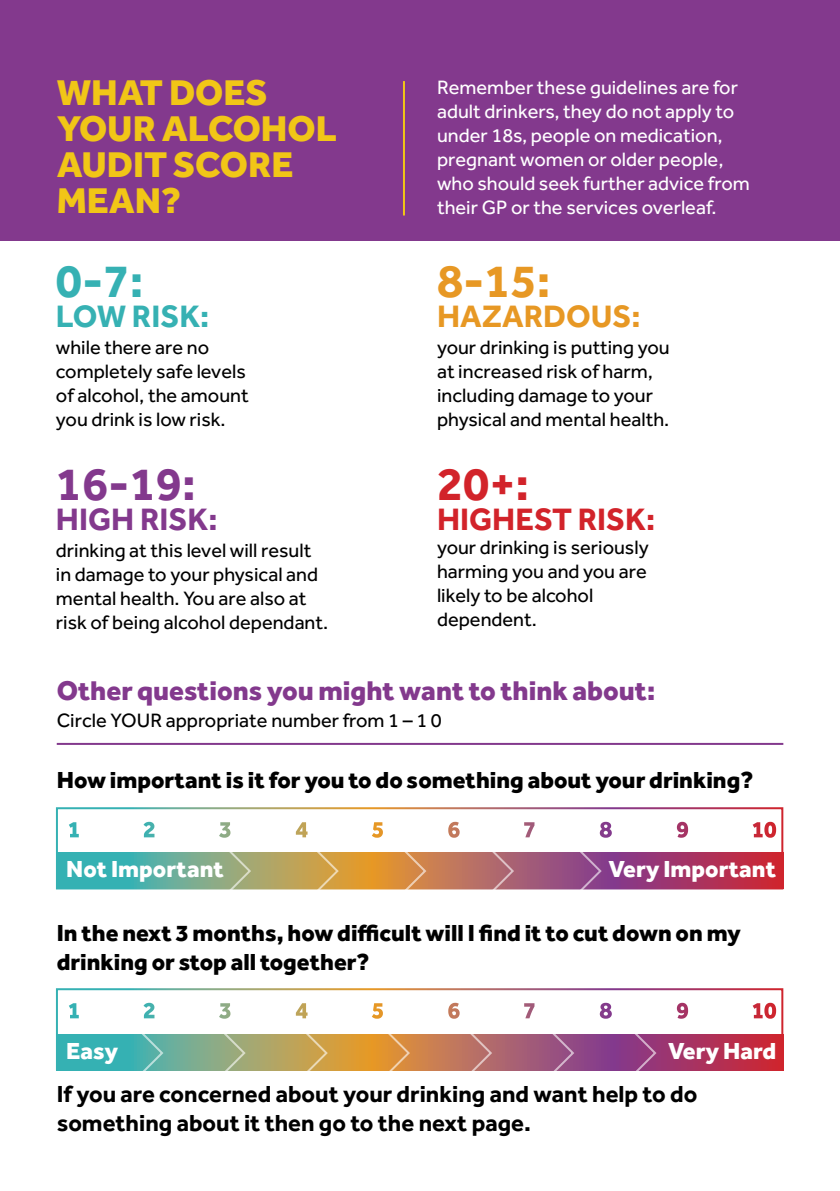
<style>
.page{position:relative;width:840px;height:1191px;background:#fff}
.page>*{position:absolute;margin:0;border:0;box-sizing:border-box;transform-origin:0 0}
.t1{font:700 48px "Effra";color:#83398d}
.t2{font:700 48px "Effra";color:#e79824}
.t3{font:700 48px "Effra";color:#d2232a}
.t4{font:700 48px "Effra";color:#36b1b3}
.t5{font:800 37px/36px "Effra";color:#f1c617}
.t6{font:700 32px "Effra";color:#d2232a}
.t7{font:700 32px "Effra";color:#e79824}
.t8{font:700 32px "Effra";color:#83398d}
.t9{font:700 32px "Effra";color:#36b1b3}
.t10{font:800 28px "Effra";color:#83398d}
.t11{font:800 24px/28.8px "Effra";color:#000}
.t12{font:700 24px/28.8px "Effra";color:#000}
.t13{font:800 24px "Effra";color:#fff}
.t14{font:20px/24px "Effra";color:#000}
.t15{font:20px/24px "Effra";color:#fff}
</style>
<div class="page">
<div style="left:56px;top:988px;width:726px;height:82px;border:2px solid #fff"></div>
<div style="left:56px;top:807px;width:726px;height:82px;border:2px solid #fff"></div>
<div style="left:0;top:0;width:839px;height:240px;background:#83398d"></div>
<svg style="left:57px;top:852px;width:725px;height:36px;background:#8f9479"></svg>
<svg style="left:57px;top:1034px;width:725px;height:36px;background:#948f76"></svg>
<svg style="left:218px;top:852px;width:34px;height:38px"></svg>
<svg style="left:212px;top:1034px;width:35px;height:37px"></svg>
<svg style="left:130px;top:1034px;width:35px;height:37px"></svg>
<svg style="left:393px;top:852px;width:34px;height:38px"></svg>
<svg style="left:377px;top:1034px;width:34px;height:37px"></svg>
<svg style="left:305px;top:852px;width:35px;height:38px"></svg>
<svg style="left:294px;top:1034px;width:35px;height:37px"></svg>
<svg style="left:481px;top:852px;width:34px;height:38px"></svg>
<svg style="left:459px;top:1034px;width:34px;height:37px"></svg>
<svg style="left:568px;top:822px;width:207px;height:68px"></svg>
<svg style="left:541px;top:1034px;width:34px;height:37px"></svg>
<svg style="left:599px;top:1002px;width:176px;height:69px"></svg>
<hr style="left:403px;top:81px;width:2px;height:134px;background:#f1c617">
<hr style="left:57px;top:743px;width:725px;height:2px;background:#83398d">
<p class="t5" style="left:57px;top:74px;width:281px">WHAT DOES<br>YOUR ALCOHOL<br>AUDIT SCORE<br>MEAN?</p>
<p class="t4" style="left:56px;top:252px;width:89px">0-7:</p>
<p class="t9" style="left:56px;top:297px;width:155px">LOW RISK:</p>
<p class="t14" style="left:56px;top:335px;width:194px">while there are no completely safe levels of alcohol, the amount you drink is low risk.</p>
<p class="t1" style="left:56px;top:455px;width:141px">16-19:</p>
<p class="t8" style="left:56px;top:500px;width:163px">HIGH RISK:</p>
<p class="t14" style="left:56px;top:538px;width:274px">drinking at this level will result in damage to your physical and mental health. You are also at risk of being alcohol dependant.</p>
<p class="t15" style="left:437px;top:76px;width:314px">Remember these guidelines are for adult drinkers, they do not apply to under 18s, people on medication, pregnant women or older people, who should seek further advice from their GP or the services overleaf.</p>
<p class="t2" style="left:437px;top:252px;width:115px">8-15:</p>
<p class="t7" style="left:437px;top:297px;width:205px">HAZARDOUS:</p>
<p class="t14" style="left:437px;top:335px;width:234px">your drinking is putting you at increased risk of harm, including damage to your physical and mental health.</p>
<p class="t3" style="left:437px;top:455px;width:94px">20+:</p>
<p class="t6" style="left:437px;top:500px;width:220px">HIGHEST RISK:</p>
<p class="t14" style="left:437px;top:535px;width:213px">your drinking is seriously harming you and you are likely to be alcohol dependent.</p>
<p class="t10" style="left:57px;top:673px;width:599px">Other questions you might want to think about:</p>
<p class="t14" style="left:57px;top:708px;width:386px">Circle YOUR appropriate number from 1 – 1 0</p>
<p class="t11" style="left:57px;top:764px;width:697px">How important is it for you to do something about your drinking?</p>
<p class="t13" style="left:66px;top:854px;width:159px">Not Important</p>
<p class="t13" style="left:608px;top:854px;width:169px">Very Important</p>
<p class="t11" style="left:57px;top:917px;width:685px">In the next 3 months, how difficult will I find it to cut down on my drinking or stop all together?</p>
<p class="t13" style="left:66px;top:1036px;width:53px">Easy</p>
<p class="t13" style="left:667px;top:1036px;width:109px">Very Hard</p>
<p class="t12" style="left:57px;top:1079px;width:641px">If you are concerned about your drinking and want help to do something about it then go to the next page.</p>
</div>
